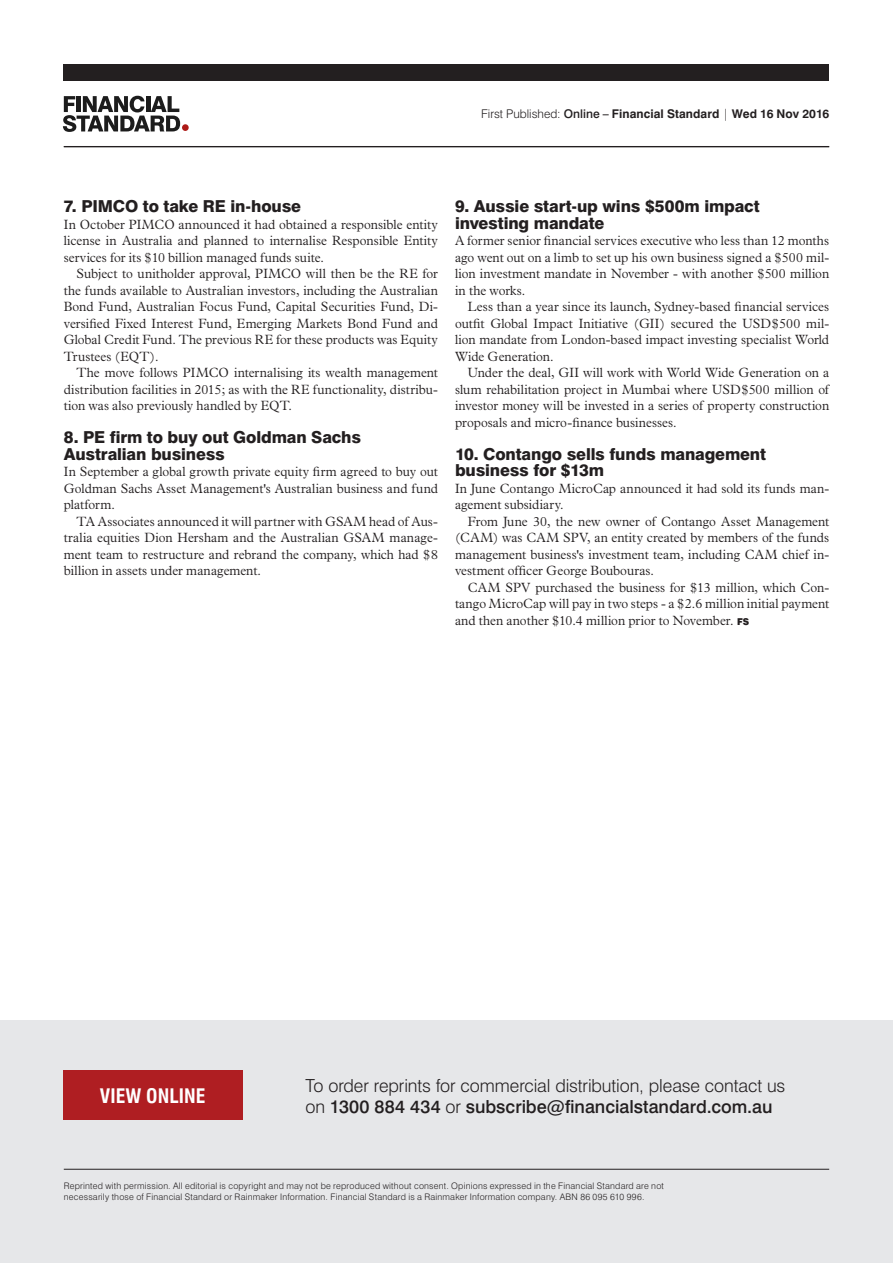
<style>
.page{position:relative;width:893px;height:1263px;background:#fff}
.page>*{position:absolute;margin:0;border:0;box-sizing:border-box;transform-origin:0 0}
.t1{font:700 condensed 19.5px "Swiss 721 BT";color:#fff}
._02_Sub__sans__11pt{font:300 18px/21.6px "Swiss 721 BT";letter-spacing:-.005em;color:#231f20}
._02_Sub__sans__11pt-2{font:800 16.5px/16.5px "Swiss 721 BT";letter-spacing:-.01em;color:#231f20}
._03_Body__serif{font:300 13.5px/16.5px "Plantin";color:#231f20;text-align:justify;scale:.95 1}
._03_Body__serif__no{font:300 13.5px/16.5px "Plantin";color:#231f20;text-align:justify;scale:.95 1}
.t2{font:700 12px "Swiss 721 BT";letter-spacing:.005em;color:#231f20}
._02_Sub__sans__11pt-3{font:300 9px/10.8px "Swiss 721 BT";letter-spacing:.02em;color:#231f20}
.s1{font-weight:300}
.s2{font-weight:500}
.s3{font-family:"Swiss 721 BT";font-weight:900;font-size:9.45px}
</style>
<div class="page">
<hr style="left:64px;top:146px;width:765px;height:1px;background:#231f20">
<div style="left:0;top:1021px;width:893px;height:242px;background:#e6e7e9"></div>
<hr style="left:64px;top:147px;width:765px;height:1px;background:#231f20">
<div style="left:64px;top:64px;width:765px;height:16px;background:#231f20"></div>
<hr style="left:64px;top:1169px;width:765px;height:1px;background:#231f20">
<svg style="left:63px;top:96px;width:117px;height:36px"></svg>
<div style="left:182px;top:124px;width:7px;height:7px;background:#ad1a17;border-radius:50%"></div>
<div style="left:63px;top:1070px;width:179px;height:50px;background:#af1e22"></div>
<p class="t2" style="left:481px;top:106px;width:350px"><span class="s1">First Published:</span> <span class="s2">Online –</span> Financial Standard <span class="s1">|</span> Wed 16 Nov 2016</p>
<p class="_02_Sub__sans__11pt-2" style="left:64px;top:198px;width:239px">7. PIMCO to take RE in-house</p>
<p class="_03_Body__serif__no" style="left:64px;top:216px;width:395px">In October PIMCO announced it had obtained a responsible entity license in Australia and planned to internalise Responsible Entity services for its $10 billion managed funds suite.</p>
<p class="_03_Body__serif" style="left:64px;top:266px;width:395px;text-indent:13px">Subject to unitholder approval, PIMCO will then be the RE for the funds available to Australian investors, including the Australian Bond Fund, Australian Focus Fund, Capital Securities Fund, Di&shy;versified Fixed Interest Fund, Emerging Markets Bond Fund and Global Credit Fund. The previous RE for these products was Equity Trustees (EQT).</p>
<p class="_03_Body__serif" style="left:64px;top:365px;width:395px;text-indent:13px">The move follows PIMCO internalising its wealth management distribution facilities in 2015; as with the RE functionality, distribu&shy;tion was also previously handled by EQT.</p>
<p class="_02_Sub__sans__11pt-2" style="left:64px;top:429px;width:299px">8. PE firm to buy out Goldman Sachs<br>Australian business</p>
<p class="_03_Body__serif__no" style="left:64px;top:464px;width:395px">In September a global growth private equity firm agreed to buy out Goldman Sachs Asset Management's Australian business and fund platform.</p>
<p class="_03_Body__serif" style="left:64px;top:513px;width:395px;text-indent:13px">TA Associates announced it will partner with GSAM head of Aus&shy;tralia equities Dion Hersham and the Australian GSAM manage&shy;ment team to restructure and rebrand the company, which had $8 billion in assets under management.</p>
<p class="_02_Sub__sans__11pt-2" style="left:455px;top:198px;width:306px">9. Aussie start-up wins $500m impact investing mandate</p>
<p class="_03_Body__serif__no" style="left:455px;top:233px;width:395px">A former senior financial services executive who less than 12 months ago went out on a limb to set up his own business signed a $500 mil&shy;lion investment mandate in November - with another $500 million in the works.</p>
<p class="_03_Body__serif" style="left:455px;top:299px;width:395px;text-indent:13px">Less than a year since its launch, Sydney-based financial services outfit Global Impact Initiative (GII) secured the USD$500 mil&shy;lion mandate from London-based impact investing specialist World Wide Generation.</p>
<p class="_03_Body__serif" style="left:455px;top:365px;width:395px;text-indent:13px">Under the deal, GII will work with World Wide Generation on a slum rehabilitation project in Mumbai where USD$500 million of investor money will be invested in a series of property construction proposals and micro-finance businesses.</p>
<p class="_02_Sub__sans__11pt-2" style="left:455px;top:446px;width:313px">10. Contango sells funds management business for $13m</p>
<p class="_03_Body__serif__no" style="left:455px;top:480px;width:395px">In June Contango MicroCap announced it had sold its funds man&shy;agement subsidiary.</p>
<p class="_03_Body__serif" style="left:455px;top:513px;width:395px;text-indent:13px">From June 30, the new owner of Contango Asset Management (CAM) was CAM SPV, an entity created by members of the funds management business's investment team, including CAM chief in&shy;vestment officer George Boubouras.</p>
<p class="_03_Body__serif" style="left:455px;top:579px;width:395px;text-indent:13px">CAM SPV purchased the business for $13 million, which Con&shy;tango MicroCap will pay in two steps - a $2.6 million initial payment and then another $10.4 million prior to November. <span class="s3">fs</span></p>
<p class="t1" style="left:100px;top:1084px;width:107px">VIEW ONLINE</p>
<p class="_02_Sub__sans__11pt" style="left:305px;top:1074px;width:481px">To order reprints for commercial distribution, please contact us on <span class="s2">1300 884 434</span> or <span class="s2">subscribe@financialstandard.com.au</span></p>
<p class="_02_Sub__sans__11pt-3" style="left:64px;top:1180px;width:602px">Reprinted with permission. All editorial is copyright and may not be reproduced without consent. Opinions expressed in the Financial Standard are not necessarily those of Financial Standard or Rainmaker Information. Financial Standard is a Rainmaker Information company. ABN 86 095 610 996.</p>
</div>
